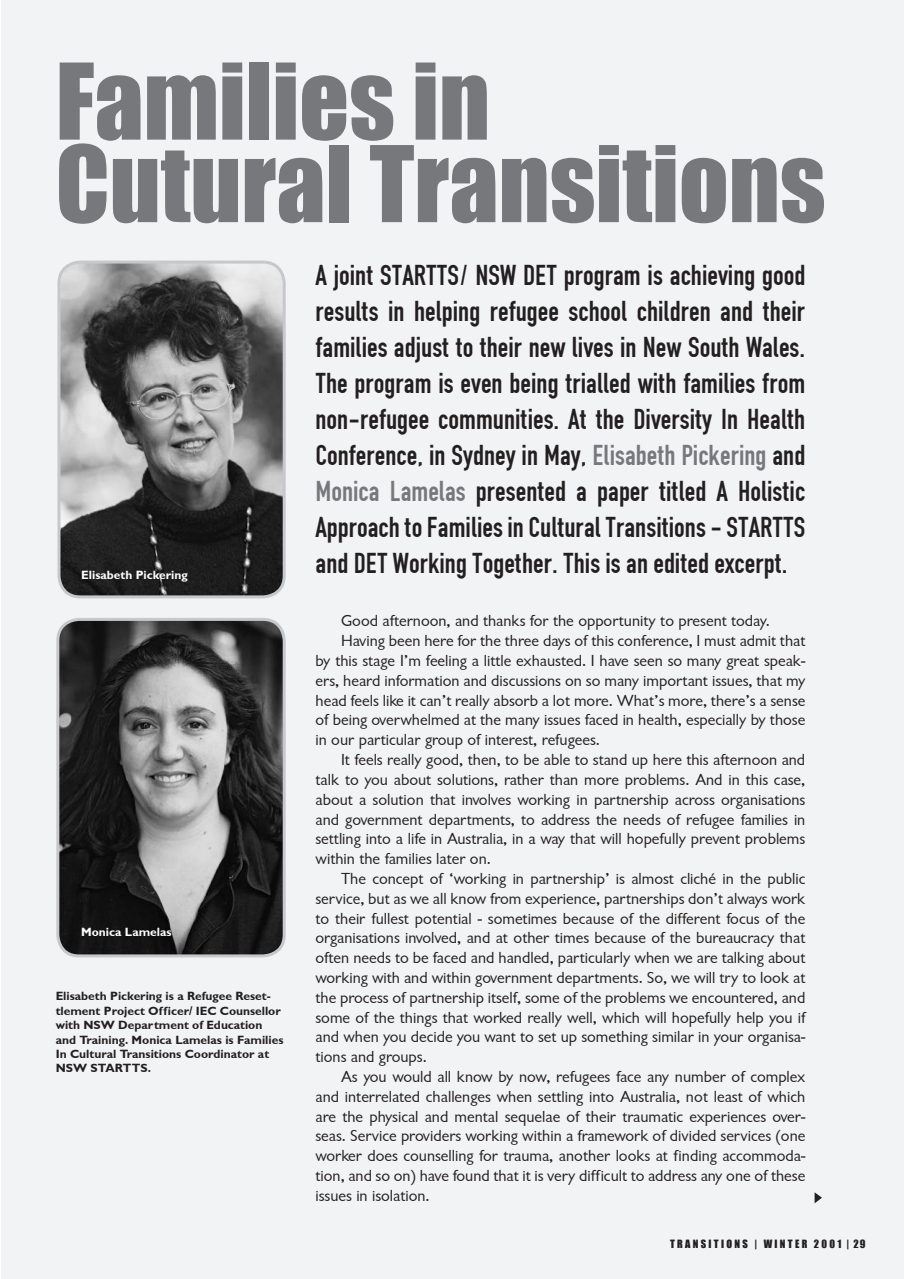
<style>
.page{position:relative;width:904px;height:1279px;background:#fff}
.page>*{position:absolute;margin:0;border:0;box-sizing:border-box;transform-origin:0 0}
.t1{font:97.5px/82.5px "Impact";color:#76787b}
.t2{font:30px/36px "Fette Engschrift";color:#231f20;text-align:justify}
.t3{font:16.5px "Garrison Sans";color:#231f20}
.t4{font:12px/14.4px "Garrison Sans BOLD";color:#231f20}
.t5{font:12px "Garrison Sans BOLD";color:#fff}
.t6{font:10.5px "Impact";letter-spacing:.22em;color:#231f20}
.s1{color:#76787b}
</style>
<div class="page">
<div style="left:2px;top:0;width:901px;height:1278px;background:#f2f3f4"></div>
<svg style="left:814px;top:1192px;width:7px;height:11px"></svg>
<svg style="left:56px;top:618px;width:230px;height:338px;background:#4f4f4f"></svg>
<svg style="left:57px;top:260px;width:229px;height:337px;background:#6b6b6c"></svg>
<h1 class="t1" style="left:56px;top:58px;width:771px">Families in<br>Cutural Transitions</h1>
<p class="t5" style="left:81px;top:568px;width:108px">Elisabeth Pickering</p>
<p class="t5" style="left:81px;top:925px;width:92px">Monica Lamelas</p>
<p class="t4" style="left:56px;top:989px;width:229px">Elisabeth Pickering is a Refugee Reset&shy;tlement Project Officer/ IEC Counsellor with NSW Department of Education and Training. Monica Lamelas is Families In Cultural Transitions Coordinator at NSW STARTTS.</p>
<p class="t2" style="left:315px;top:257px;width:491px">A joint STARTTS/ NSW DET program is achieving good results in helping refugee school children and their families adjust to their new lives in New South Wales.<br>The program is even being trialled with families from non-refugee communities. At the Diversity In Health Conference, in Sydney in May, <span class="s1">Elisabeth Pickering</span> and <span class="s1">Monica Lamelas</span> presented a paper titled A Holistic Approach to Families in Cultural Transitions - STARTTS and DET Working Together. This is an edited excerpt.</p>
<p class="t3" style="left:341px;top:612px;width:430px">Good afternoon, and thanks for the opportunity to present today.</p>
<p class="t3" style="left:341px;top:632px;width:465px">Having been here for the three days of this conference, I must admit that</p>
<p class="t3" style="left:315px;top:651px;width:491px">by this stage I’m feeling a little exhausted. I have seen so many great speak-</p>
<p class="t3" style="left:315px;top:671px;width:491px">ers, heard information and discussions on so many important issues, that my</p>
<p class="t3" style="left:315px;top:691px;width:491px">head feels like it can’t really absorb a lot more. What’s more, there’s a sense</p>
<p class="t3" style="left:315px;top:711px;width:491px">of being overwhelmed at the many issues faced in health, especially by those</p>
<p class="t3" style="left:315px;top:731px;width:286px">in our particular group of interest, refugees.</p>
<p class="t3" style="left:341px;top:750px;width:465px">It feels really good, then, to be able to stand up here this afternoon and</p>
<p class="t3" style="left:315px;top:770px;width:491px">talk to you about solutions, rather than more problems. And in this case,</p>
<p class="t3" style="left:315px;top:790px;width:491px">about a solution that involves working in partnership across organisations</p>
<p class="t3" style="left:315px;top:810px;width:491px">and government departments, to address the needs of refugee families in</p>
<p class="t3" style="left:315px;top:830px;width:491px">settling into a life in Australia, in a way that will hopefully prevent problems</p>
<p class="t3" style="left:315px;top:849px;width:177px">within the families later on.</p>
<p class="t3" style="left:341px;top:869px;width:465px">The concept of ‘working in partnership’ is almost cliché in the public</p>
<p class="t3" style="left:315px;top:889px;width:491px">service, but as we all know from experience, partnerships don’t always work</p>
<p class="t3" style="left:315px;top:909px;width:491px">to their fullest potential - sometimes because of the different focus of the</p>
<p class="t3" style="left:315px;top:929px;width:491px">organisations involved, and at other times because of the bureaucracy that</p>
<p class="t3" style="left:315px;top:948px;width:491px">often needs to be faced and handled, particularly when we are talking about</p>
<p class="t3" style="left:315px;top:968px;width:491px">working with and within government departments. So, we will try to look at</p>
<p class="t3" style="left:315px;top:988px;width:491px">the process of partnership itself, some of the problems we encountered, and</p>
<p class="t3" style="left:315px;top:1008px;width:491px">some of the things that worked really well, which will hopefully help you if</p>
<p class="t3" style="left:315px;top:1028px;width:491px">and when you decide you want to set up something similar in your organisa-</p>
<p class="t3" style="left:315px;top:1047px;width:113px">tions and groups.</p>
<p class="t3" style="left:341px;top:1067px;width:465px">As you would all know by now, refugees face any number of complex</p>
<p class="t3" style="left:315px;top:1087px;width:491px">and interrelated challenges when settling into Australia, not least of which</p>
<p class="t3" style="left:315px;top:1107px;width:491px">are the physical and mental sequelae of their traumatic experiences over-</p>
<p class="t3" style="left:315px;top:1127px;width:491px">seas. Service providers working within a framework of divided services (one</p>
<p class="t3" style="left:315px;top:1146px;width:491px">worker does counselling for trauma, another looks at finding accommoda-</p>
<p class="t3" style="left:315px;top:1166px;width:491px">tion, and so on) have found that it is very difficult to address any one of these</p>
<p class="t3" style="left:315px;top:1186px;width:116px">issues in isolation.</p>
<p class="t6" style="left:669px;top:1236px;width:197px">TRANSITIONS | WINTER 2001 | 29</p>
</div>
